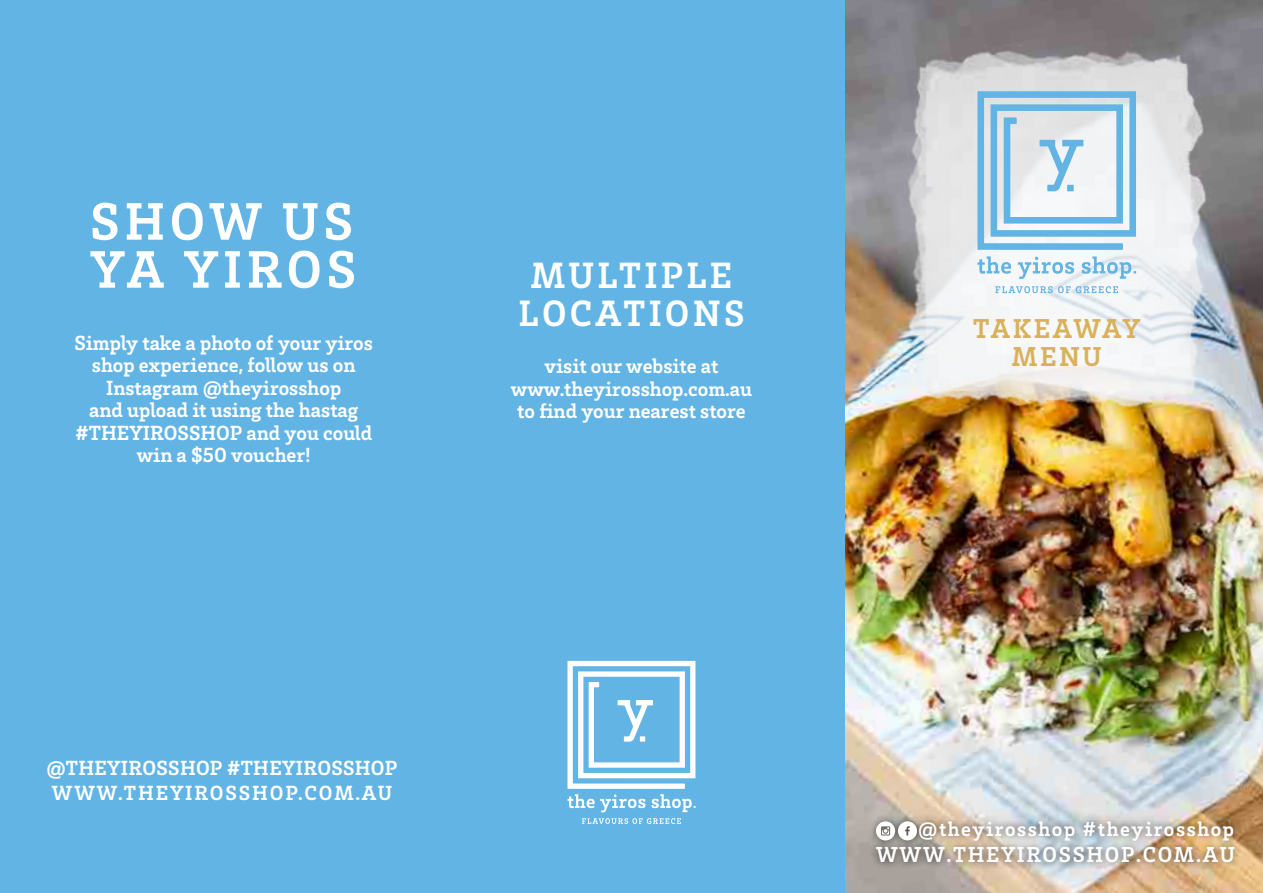
<style>
.page{position:relative;width:1263px;height:893px;background:#fff}
.page>*{position:absolute;margin:0;border:0;box-sizing:border-box;transform-origin:0 0}
.t1{font:700 54px/48px "Brix Slab";letter-spacing:.09em;color:#fff}
.t2{font:700 37.5px/37.5px "Brix Slab";letter-spacing:.09em;color:#fff;text-align:center}
.t3{font:700 28.05px/28.5px "Brix Slab";letter-spacing:.09em;color:#d8b15a;text-align:center}
.t4{font:700 22.2px "Brix Slab";letter-spacing:.075em;color:#fff}
.t5{font:700 21px/22.5px "Brix Slab";color:#fff;text-align:center}
.t6{font:700 21px "Brix Slab";letter-spacing:.075em;color:#fff}
</style>
<div class="page">
<img style="left:844px;top:0;width:419px;height:893px">
<img style="left:902px;top:23px;width:309px;height:402px">
<svg style="left:995px;top:286px;width:123px;height:7px"></svg>
<svg style="left:977px;top:256px;width:34px;height:18px"></svg>
<svg style="left:1018px;top:257px;width:56px;height:22px"></svg>
<svg style="left:1082px;top:256px;width:54px;height:23px"></svg>
<svg style="left:977px;top:91px;width:159px;height:159px"></svg>
<div style="left:0;top:0;width:844px;height:893px;background:#62b4e4"></div>
<svg style="left:582px;top:818px;width:99px;height:6px"></svg>
<svg style="left:567px;top:661px;width:128px;height:151px"></svg>
<div style="left:868px;top:813px;width:373px;height:57px;background:#000;opacity:.6"></div>
<svg style="left:876px;top:821px;width:41px;height:19px"></svg>
<h1 class="t1" style="left:90px;top:195px;width:267px">SHOW US<br>YA YIROS</h1>
<p class="t5" style="left:75px;top:331px;width:300px">Simply take a photo of your yiros shop experience, follow us on<br>Instagram @theyirosshop<br>and upload it using the hastag #THEYIROSSHOP and you could win a $50 voucher!</p>
<h2 class="t2" style="left:518px;top:255px;width:227px">MULTIPLE<br>LOCATIONS</h2>
<p class="t5" style="left:511px;top:354px;width:243px">visit our website at www.theyirosshop.com.au to find your nearest store</p>
<p class="t5" style="left:47px;top:754px;width:352px;line-height:25.2px;text-align:left">@THEYIROSSHOP #THEYIROSSHOP<br>WWW.THEYIROSSHOP.COM.AU</p>
<h3 class="t3" style="left:973px;top:313px;width:169px">TAKEAWAY<br>MENU</h3>
<p class="t6" style="left:918px;top:815px;width:317px">@theyirosshop #theyirosshop</p>
<p class="t4" style="left:876px;top:840px;width:360px">WWW.THEYIROSSHOP.COM.AU</p>
</div>
